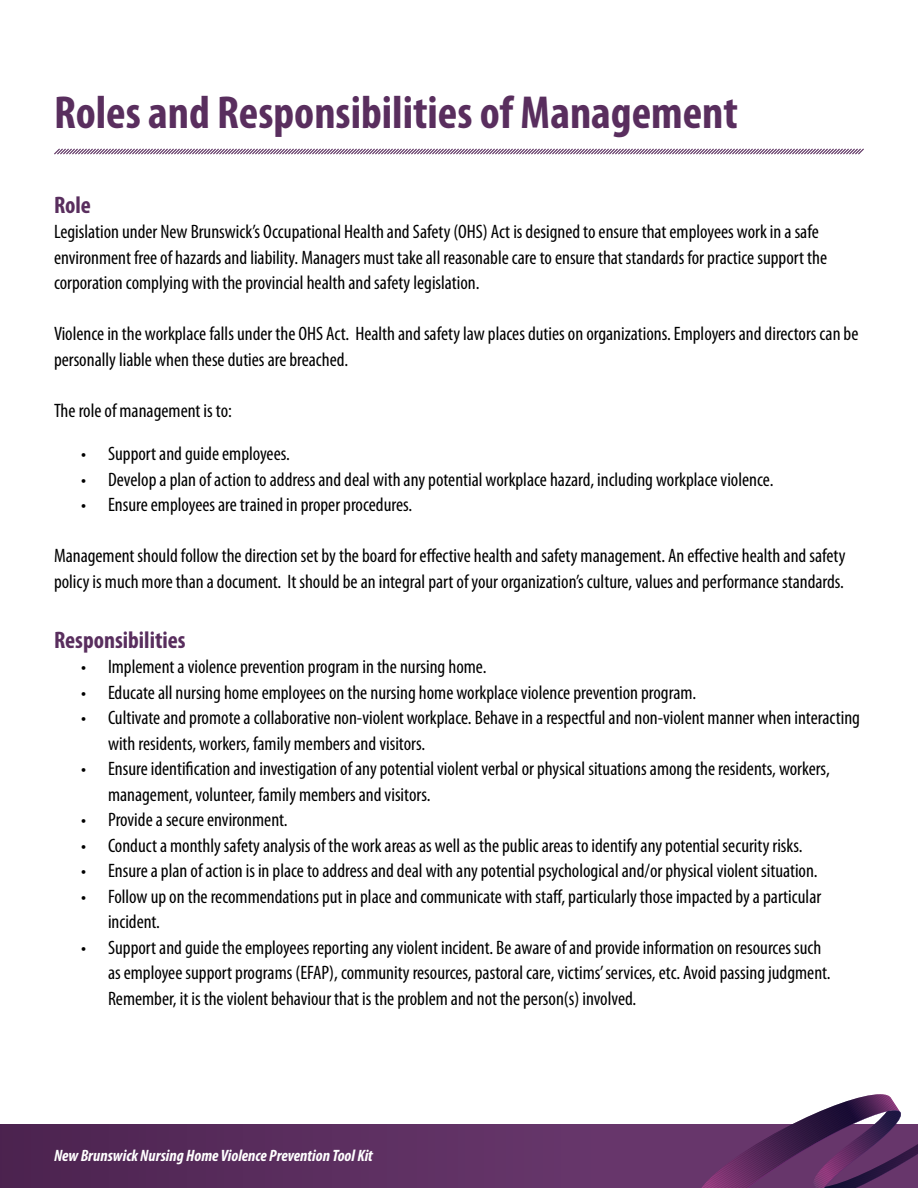
<style>
.page{position:relative;width:918px;height:1188px;background:#fff}
.page>*{position:absolute;margin:0;border:0;box-sizing:border-box;transform-origin:0 0}
.t1{font:700 condensed 46.5px "Myriad Pro";color:#592e5e}
.t2{font:700 condensed 24px "Myriad Pro";color:#592e5e}
.t3{font:condensed 19.5px/25.5px "Myriad Pro";color:#000}
.t4{font:italic 700 condensed 16.5px "Myriad Pro";color:#fff}
</style>
<div class="page">
<svg style="left:0;top:1125px;width:688px;height:63px;background:#5b2e5f"></svg>
<svg style="left:688px;top:1094px;width:230px;height:94px"></svg>
<svg style="left:54px;top:148px;width:810px;height:7px"></svg>
<h1 class="t1" style="left:54px;top:83px;width:686px">Roles and Responsibilities of Management</h1>
<p class="t2" style="left:54px;top:190px;width:39px">Role</p>
<p class="t3" style="left:54px;top:219px;width:775px">Legislation under New Brunswick’s Occupational Health and Safety (OHS) Act is designed to ensure that employees work in a safe environment free of hazards and liability. Managers must take all reasonable care to ensure that standards for practice support the corporation complying with the provincial health and safety legislation.</p>
<p class="t3" style="left:54px;top:321px;width:806px">Violence in the workplace falls under the OHS Act. Health and safety law places duties on organizations. Employers and directors can be personally liable when these duties are breached.</p>
<p class="t3" style="left:54px;top:397px;width:179px">The role of management is to:</p>
<p class="t3" style="left:81px;top:441px;width:210px">• Support and guide employees.</p>
<p class="t3" style="left:81px;top:466px;width:694px">• Develop a plan of action to address and deal with any potential workplace hazard, including workplace violence.</p>
<p class="t3" style="left:81px;top:492px;width:333px">• Ensure employees are trained in proper procedures.</p>
<p class="t3" style="left:54px;top:543px;width:793px">Management should follow the direction set by the board for effective health and safety management. An effective health and safety policy is much more than a document. It should be an integral part of your organization’s culture, values and performance standards.</p>
<p class="t2" style="left:54px;top:625px;width:133px">Responsibilities</p>
<p class="t3" style="left:81px;top:654px;width:407px">• Implement a violence prevention program in the nursing home.</p>
<p class="t3" style="left:81px;top:679px;width:617px">• Educate all nursing home employees on the nursing home workplace violence prevention program.</p>
<p class="t3" style="left:108px;top:705px;width:754px;text-indent:-27px">• Cultivate and promote a collaborative non-violent workplace. Behave in a respectful and non-violent manner when interacting with residents, workers, family members and visitors.</p>
<p class="t3" style="left:108px;top:756px;width:723px;text-indent:-27px">• Ensure identification and investigation of any potential violent verbal or physical situations among the residents, workers, management, volunteer, family members and visitors.</p>
<p class="t3" style="left:81px;top:807px;width:208px">• Provide a secure environment.</p>
<p class="t3" style="left:81px;top:832px;width:723px">• Conduct a monthly safety analysis of the work areas as well as the public areas to identify any potential security risks.</p>
<p class="t3" style="left:81px;top:858px;width:738px">• Ensure a plan of action is in place to address and deal with any potential psychological and/or physical violent situation.</p>
<p class="t3" style="left:108px;top:883px;width:715px;text-indent:-27px">• Follow up on the recommendations put in place and communicate with staff, particularly those impacted by a particular incident.</p>
<p class="t3" style="left:108px;top:934px;width:724px;text-indent:-27px">• Support and guide the employees reporting any violent incident. Be aware of and provide information on resources such as employee support programs (EFAP), community resources, pastoral care, victims’ services, etc. Avoid passing judgment.<br>Remember, it is the violent behaviour that is the problem and not the person(s) involved.</p>
<p class="t4" style="left:54px;top:1145px;width:320px">New Brunswick Nursing Home Violence Prevention Tool Kit</p>
</div>
